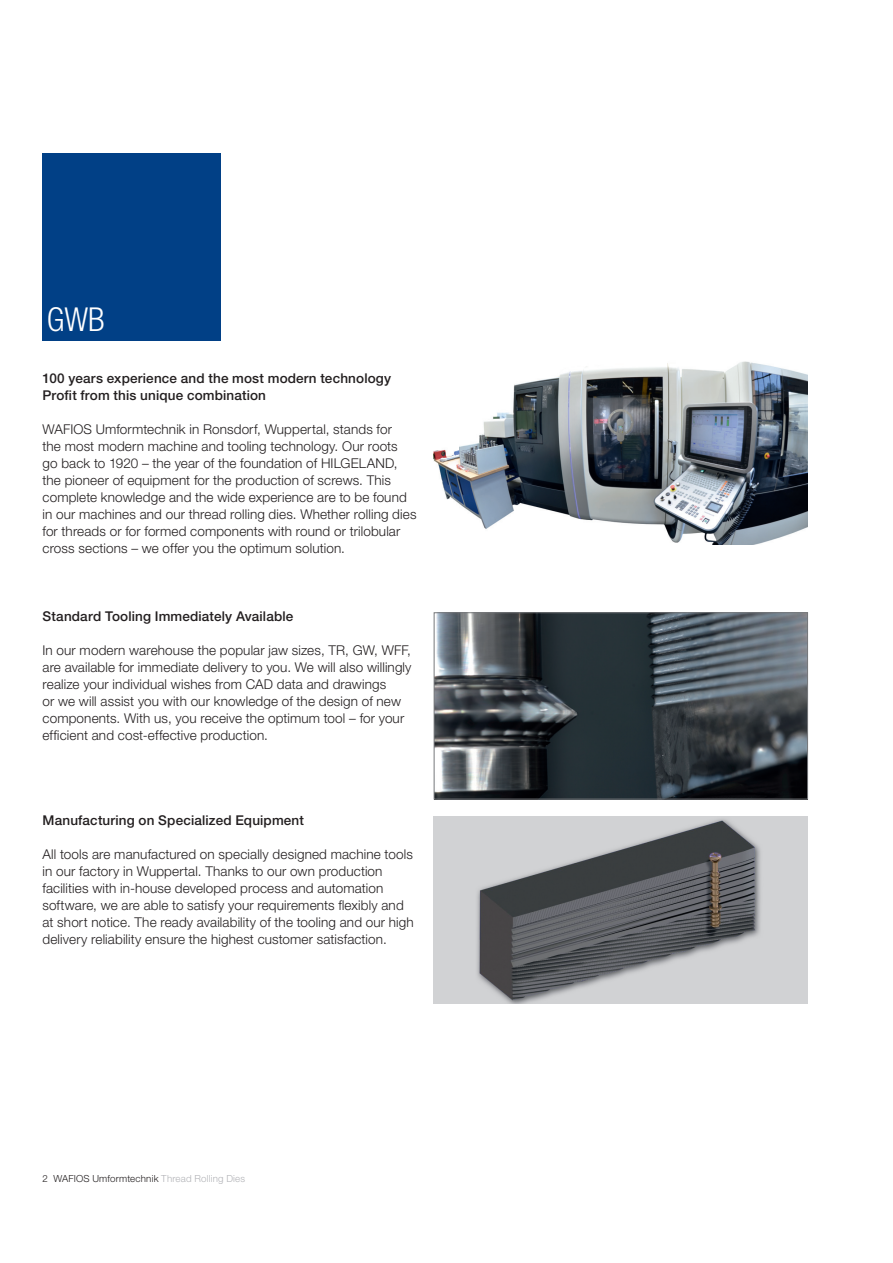
<style>
.page{position:relative;width:893px;height:1263px;background:#fff}
.page>*{position:absolute;margin:0;border:0;box-sizing:border-box;transform-origin:0 0}
.t1{font:300 condensed 33px "Helvetica Neue LTCE";color:#fff}
.t2{font:300 13.5px/17px "Helvetica Neue LT";letter-spacing:.01em;color:#231f20}
.t3{font:500 13.5px/17px "Helvetica Neue LT";letter-spacing:.01em;color:#231f20}
.t4{font:300 9.75px "Helvetica Neue LT";letter-spacing:.02em;color:#231f20}
.s1{color:#b2b3b7}
</style>
<div class="page">
<div style="left:43px;top:153px;width:178px;height:187px;background:#014086"></div>
<img style="left:434px;top:361px;width:374px;height:183px">
<img style="left:434px;top:816px;width:374px;height:187px">
<img style="left:436px;top:614px;width:370px;height:183px">
<div style="left:434px;top:612px;width:374px;height:187px;border:1px solid #76787b"></div>
<h1 class="t1" style="left:47px;top:301px;width:60px">GWB</h1>
<p class="t3" style="left:43px;top:369px;width:350px">100 years experience and the most modern technology<br>Profit from this unique combination</p>
<p class="t2" style="left:43px;top:420px;width:376px">WAFIOS Umformtechnik in Ronsdorf, Wuppertal, stands for<br>the most modern machine and tooling technology. Our roots<br>go back to 1920 – the year of the foundation of HILGELAND, the pioneer of equipment for the production of screws. This complete knowledge and the wide experience are to be found in our machines and our thread rolling dies. Whether rolling dies for threads or for formed components with round or trilobular cross sections – we offer you the optimum solution.</p>
<p class="t3" style="left:43px;top:607px;width:252px">Standard Tooling Immediately Available</p>
<p class="t2" style="left:43px;top:641px;width:371px">In our modern warehouse the popular jaw sizes, TR, GW, WFF, are available for immediate delivery to you. We will also willingly realize your individual wishes from CAD data and drawings<br>or we will assist you with our knowledge of the design of new components. With us, you receive the optimum tool – for your efficient and cost-effective production.</p>
<p class="t3" style="left:43px;top:811px;width:263px">Manufacturing on Specialized Equipment</p>
<p class="t2" style="left:43px;top:845px;width:373px">All tools are manufactured on specially designed machine tools in our factory in Wuppertal. Thanks to our own production facilities with in-house developed process and automation software, we are able to satisfy your requirements flexibly and at short notice. The ready availability of the tooling and our high delivery reliability ensure the highest customer satisfaction.</p>
<p class="t4" style="left:43px;top:1173px;width:204px">2 WAFIOS Umformtechnik <span class="s1">Thread Rolling Dies</span></p>
</div>
